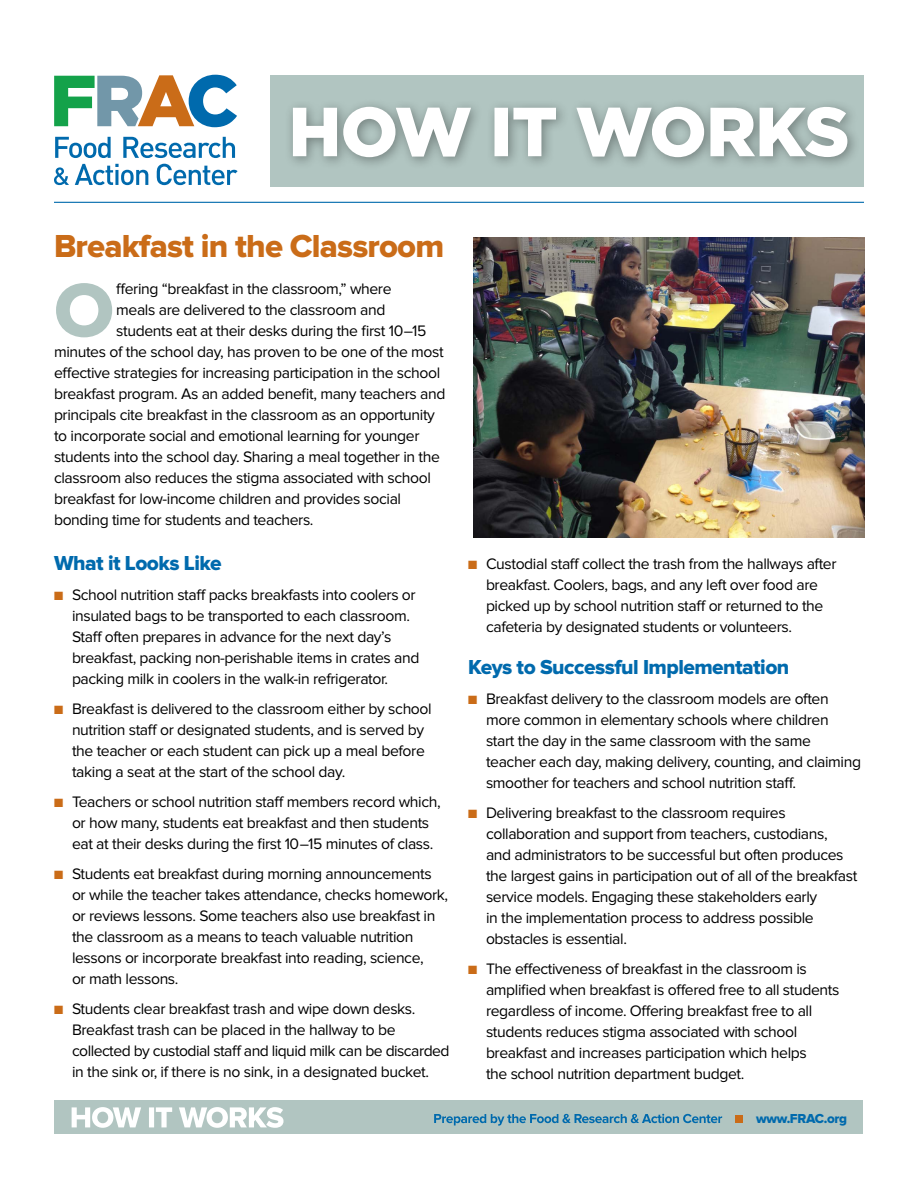
<style>
.page{position:relative;width:918px;height:1188px;background:#fff}
.page>*{position:absolute;margin:0;border:0;box-sizing:border-box;transform-origin:0 0}
.t1{font:78.75px "Proxima Nova Extrabld";color:#b1c5c1}
.t2{font:33px "Proxima Nova Extrabld";letter-spacing:-.025em;color:#ca6c18}
.t3{font:21px "Proxima Nova Extrabld";letter-spacing:-.025em;color:#006aad}
.t4{font:15.75px/21px "Proxima Nova";letter-spacing:-.025em;color:#000}
.t5{font:13.5px "Proxima Nova Extrabld";letter-spacing:-.025em;color:#006aad}
.s1{color:#ca6c18}
</style>
<div class="page">
<div style="left:55px;top:1101px;width:808px;height:33px;background:#b1c5c1"></div>
<div style="left:736px;top:1116px;width:7px;height:7px;background:#ca6c18"></div>
<svg style="left:72px;top:1107px;width:212px;height:21px"></svg>
<svg style="left:434px;top:1114px;width:288px;height:12px"></svg>
<div style="left:271px;top:76px;width:593px;height:111px;background:#b1c5c1"></div>
<svg style="left:54px;top:75px;width:183px;height:52px"></svg>
<svg style="left:55px;top:137px;width:56px;height:21px"></svg>
<svg style="left:123px;top:137px;width:112px;height:21px"></svg>
<svg style="left:54px;top:167px;width:15px;height:18px"></svg>
<svg style="left:75px;top:164px;width:73px;height:21px"></svg>
<svg style="left:157px;top:164px;width:81px;height:21px"></svg>
<hr style="left:54px;top:202px;width:810px;height:1px;background:#006aad">
<div style="left:284px;top:98px;width:577px;height:72px;background:#000;opacity:.35"></div>
<svg style="left:293px;top:107px;width:554px;height:50px"></svg>
<img style="left:473px;top:238px;width:391px;height:300px">
<h2 class="t2" style="left:54px;top:230px;width:392px">Breakfast in the Classroom</h2>
<h1 class="t1" style="left:54px;top:274px;width:62px">O</h1>
<p class="t4" style="left:116px;top:279px;width:277px">ffering “breakfast in the classroom,” where</p>
<p class="t4" style="left:116px;top:300px;width:271px">meals are delivered to the classroom and</p>
<p class="t4" style="left:116px;top:321px;width:312px">students eat at their desks during the first 10–15</p>
<p class="t4" style="left:54px;top:342px;width:391px">minutes of the school day, has proven to be one of the most</p>
<p class="t4" style="left:54px;top:363px;width:388px">effective strategies for increasing participation in the school</p>
<p class="t4" style="left:54px;top:384px;width:393px">breakfast program. As an added benefit, many teachers and</p>
<p class="t4" style="left:54px;top:405px;width:382px">principals cite breakfast in the classroom as an opportunity</p>
<p class="t4" style="left:54px;top:426px;width:367px">to incorporate social and emotional learning for younger</p>
<p class="t4" style="left:54px;top:447px;width:387px">students into the school day. Sharing a meal together in the</p>
<p class="t4" style="left:54px;top:468px;width:378px">classroom also reduces the stigma associated with school</p>
<p class="t4" style="left:54px;top:489px;width:349px">breakfast for low-income children and provides social</p>
<p class="t4" style="left:54px;top:510px;width:261px">bonding time for students and teachers.</p>
<h3 class="t3" style="left:54px;top:554px;width:169px">What it Looks Like</h3>
<p class="t4" style="left:72px;top:585px;width:349px;text-indent:-18px"><span class="s1">■</span> School nutrition staff packs breakfasts into coolers or insulated bags to be transported to each classroom.<br>Staff often prepares in advance for the next day’s breakfast, packing non-perishable items in crates and packing milk in coolers in the walk-in refrigerator.</p>
<p class="t4" style="left:72px;top:699px;width:361px;text-indent:-18px"><span class="s1">■</span> Breakfast is delivered to the classroom either by school nutrition staff or designated students, and is served by the teacher or each student can pick up a meal before taking a seat at the start of the school day.</p>
<p class="t4" style="left:72px;top:792px;width:370px;text-indent:-18px"><span class="s1">■</span> Teachers or school nutrition staff members record which, or how many, students eat breakfast and then students eat at their desks during the first 10–15 minutes of class.</p>
<p class="t4" style="left:72px;top:864px;width:378px;text-indent:-18px"><span class="s1">■</span> Students eat breakfast during morning announcements or while the teacher takes attendance, checks homework, or reviews lessons. Some teachers also use breakfast in the classroom as a means to teach valuable nutrition lessons or incorporate breakfast into reading, science,<br>or math lessons.</p>
<p class="t4" style="left:72px;top:999px;width:379px;text-indent:-18px"><span class="s1">■</span> Students clear breakfast trash and wipe down desks.<br>Breakfast trash can be placed in the hallway to be collected by custodial staff and liquid milk can be discarded in the sink or, if there is no sink, in a designated bucket.</p>
<p class="t4" style="left:486px;top:554px;width:352px;text-indent:-18px"><span class="s1">■</span> Custodial staff collect the trash from the hallways after breakfast. Coolers, bags, and any left over food are picked up by school nutrition staff or returned to the cafeteria by designated students or volunteers.</p>
<h3 class="t3" style="left:468px;top:657px;width:323px">Keys to Successful Implementation</h3>
<p class="t4" style="left:486px;top:689px;width:377px;text-indent:-18px"><span class="s1">■</span> Breakfast delivery to the classroom models are often more common in elementary schools where children start the day in the same classroom with the same teacher each day, making delivery, counting, and claiming smoother for teachers and school nutrition staff.</p>
<p class="t4" style="left:486px;top:803px;width:373px;text-indent:-18px"><span class="s1">■</span> Delivering breakfast to the classroom requires collaboration and support from teachers, custodians,<br>and administrators to be successful but often produces the largest gains in participation out of all of the breakfast service models. Engaging these stakeholders early<br>in the implementation process to address possible obstacles is essential.</p>
<p class="t4" style="left:486px;top:959px;width:355px;text-indent:-18px"><span class="s1">■</span> The effectiveness of breakfast in the classroom is amplified when breakfast is offered free to all students regardless of income. Offering breakfast free to all students reduces stigma associated with school breakfast and increases participation which helps<br>the school nutrition department budget.</p>
<p class="t5" style="left:756px;top:1113px;width:92px">www.FRAC.org</p>
</div>
